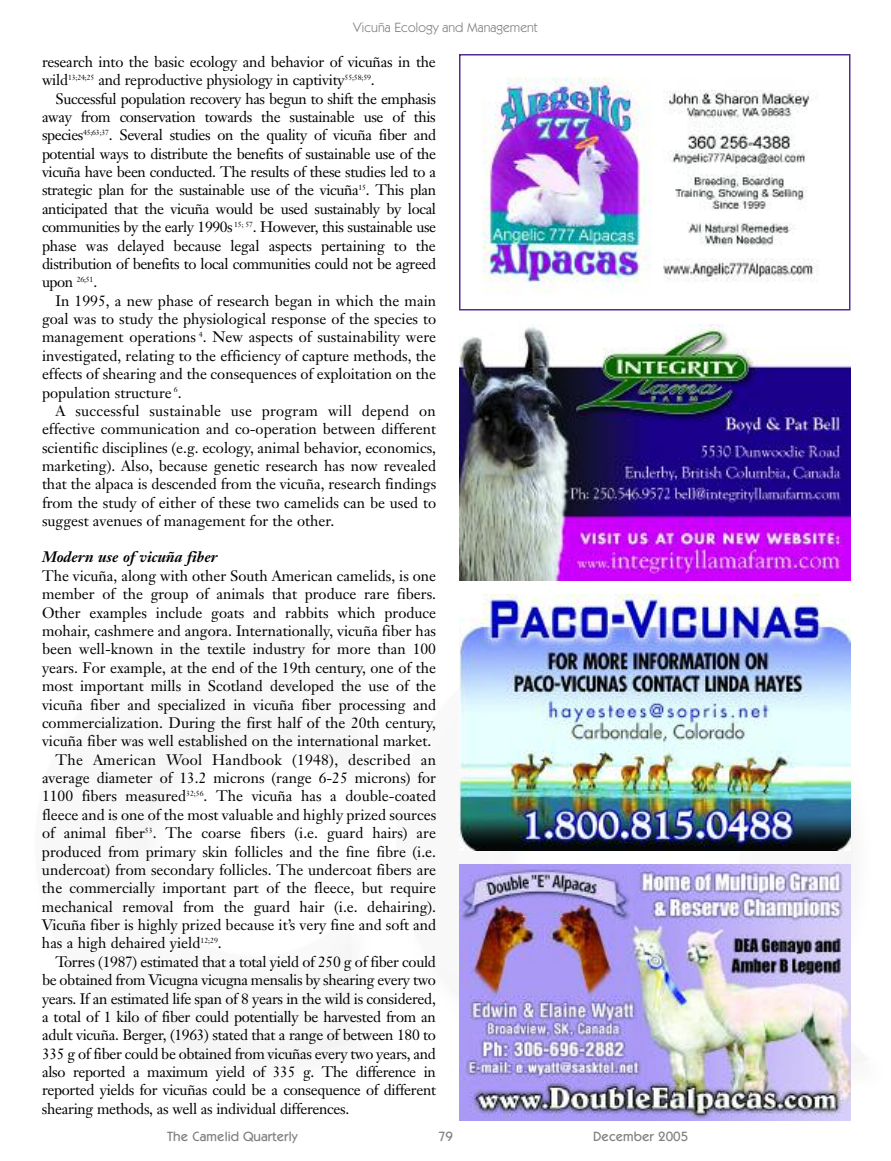
<style>
.page{position:relative;width:891px;height:1161px;background:#fff}
.page>*{position:absolute;margin:0;border:0;box-sizing:border-box;transform-origin:0 0}
.t1{font:15px/18.3px "Janson Text";color:#000;text-align:justify}
.t2{font:15px "Janson Text";letter-spacing:-.02em;color:#000}
.t3{font:15px "Janson Text";letter-spacing:.02em;color:#000}
.t4{font:italic 700 15px "Janson Text";color:#000}
.t5{font:500 13.5px "Itc Kabel";color:#808080}
.t6{font:13.5px "Itc Kabel";color:#808080}
</style>
<div class="page">
<img style="left:147px;top:54px;width:713px;height:1067px">
<img style="left:462px;top:57px;width:385px;height:251px">
<div style="left:459px;top:54px;width:391px;height:257px;border:2px solid #532b91"></div>
<img style="left:459px;top:324px;width:391px;height:256px">
<img style="left:459px;top:594px;width:391px;height:256px">
<img style="left:459px;top:864px;width:391px;height:256px">
<p class="t6" style="left:353px;top:22px;width:186px">Vicuña Ecology and Management</p>
<p class="t1" style="left:42px;top:54px;width:395px">research into the basic ecology and behavior of vicuñas in the wild<sup>13;24;25</sup> and reproductive physiology in captivity<sup>55;58;59</sup>.</p>
<p class="t1" style="left:42px;top:91px;width:396px;text-indent:14px">Successful population recovery has begun to shift the emphasis away from conservation towards the sustainable use of this species<sup>45;63;37</sup>. Several studies on the quality of vicuña fiber and potential ways to distribute the benefits of sustainable use of the vicuña have been conducted. The results of these studies led to a strategic plan for the sustainable use of the vicuña<sup>15</sup>. This plan anticipated that the vicuña would be used sustainably by local communities by the early 1990s <sup>15;</sup> <sup>57</sup>. However, this sustainable use phase was delayed because legal aspects pertaining to the distribution of benefits to local communities could not be agreed upon <sup>26;51</sup>.</p>
<p class="t1" style="left:42px;top:293px;width:396px;text-indent:14px">In 1995, a new phase of research began in which the main goal was to study the physiological response of the species to management operations <sup>4</sup>. New aspects of sustainability were investigated, relating to the efficiency of capture methods, the effects of shearing and the consequences of exploitation on the population structure <sup>6</sup>.</p>
<p class="t1" style="left:42px;top:403px;width:396px;text-indent:13px">A successful sustainable use program will depend on effective communication and co-operation between different scientific disciplines (e.g. ecology, animal behavior, economics, marketing). Also, because genetic research has now revealed that the alpaca is descended from the vicuña, research findings from the study of either of these two camelids can be used to suggest avenues of management for the other.</p>
<p class="t4" style="left:42px;top:551px;width:177px">Modern use of vicuña fiber</p>
<p class="t1" style="left:42px;top:568px;width:396px">The vicuña, along with other South American camelids, is one</p>
<p class="t1" style="left:42px;top:587px;width:396px">member of the group of animals that produce rare fibers.</p>
<p class="t1" style="left:42px;top:605px;width:396px">Other examples include goats and rabbits which produce</p>
<p class="t1" style="left:42px;top:623px;width:396px">mohair, cashmere and angora. Internationally, vicuña fiber has</p>
<p class="t1" style="left:42px;top:642px;width:396px">been well-known in the textile industry for more than 100</p>
<p class="t1" style="left:42px;top:660px;width:396px">years. For example, at the end of the 19th century, one of the</p>
<p class="t1" style="left:42px;top:678px;width:396px">most important mills in Scotland developed the use of the</p>
<p class="t1" style="left:42px;top:697px;width:396px">vicuña fiber and specialized in vicuña fiber processing and</p>
<p class="t1" style="left:42px;top:715px;width:396px">commercialization. During the first half of the 20th century,</p>
<p class="t1" style="left:42px;top:734px;width:391px">vicuña fiber was well established on the international market.</p>
<p class="t3" style="left:56px;top:753px;width:382px">The American Wool Handbook (1948), described an</p>
<p class="t1" style="left:42px;top:770px;width:396px">average diameter of 13.2 microns (range 6-25 microns) for</p>
<p class="t1" style="left:42px;top:789px;width:396px">1100 fibers measured<sup>32;56</sup>. The vicuña has a double-coated</p>
<p class="t1" style="left:42px;top:807px;width:396px">fleece and is one of the most valuable and highly prized sources</p>
<p class="t1" style="left:42px;top:825px;width:396px">of animal fiber<sup>53</sup>. The coarse fibers (i.e. guard hairs) are</p>
<p class="t1" style="left:42px;top:844px;width:396px">produced from primary skin follicles and the fine fibre (i.e.</p>
<p class="t1" style="left:42px;top:862px;width:396px">undercoat) from secondary follicles. The undercoat fibers are</p>
<p class="t1" style="left:42px;top:881px;width:396px">the commercially important part of the fleece, but require</p>
<p class="t1" style="left:42px;top:899px;width:396px">mechanical removal from the guard hair (i.e. dehairing).</p>
<p class="t1" style="left:42px;top:917px;width:396px">Vicuña fiber is highly prized because it’s very fine and soft and</p>
<p class="t1" style="left:42px;top:936px;width:181px">has a high dehaired yield<sup>12;29</sup>.</p>
<p class="t2" style="left:55px;top:956px;width:382px">Torres (1987) estimated that a total yield of 250 g of fiber could</p>
<p class="t2" style="left:42px;top:974px;width:395px">be obtained from Vicugna vicugna mensalis by shearing every two</p>
<p class="t2" style="left:42px;top:992px;width:395px">years. If an estimated life span of 8 years in the wild is considered,</p>
<p class="t2" style="left:42px;top:1011px;width:395px">a total of 1 kilo of fiber could potentially be harvested from an</p>
<p class="t2" style="left:42px;top:1029px;width:395px">adult vicuña. Berger, (1963) stated that a range of between 180 to</p>
<p class="t2" style="left:42px;top:1047px;width:395px">335 g of fiber could be obtained from vicuñas every two years, and</p>
<p class="t2" style="left:42px;top:1066px;width:395px">also reported a maximum yield of 335 g. The difference in</p>
<p class="t2" style="left:42px;top:1084px;width:396px">reported yields for vicuñas could be a consequence of different</p>
<p class="t2" style="left:42px;top:1103px;width:309px">shearing methods, as well as individual differences.</p>
<p class="t5" style="left:167px;top:1131px;width:132px">The Camelid Quarterly</p>
<p class="t5" style="left:438px;top:1131px;width:17px">79</p>
<p class="t5" style="left:593px;top:1131px;width:96px">December 2005</p>
</div>
